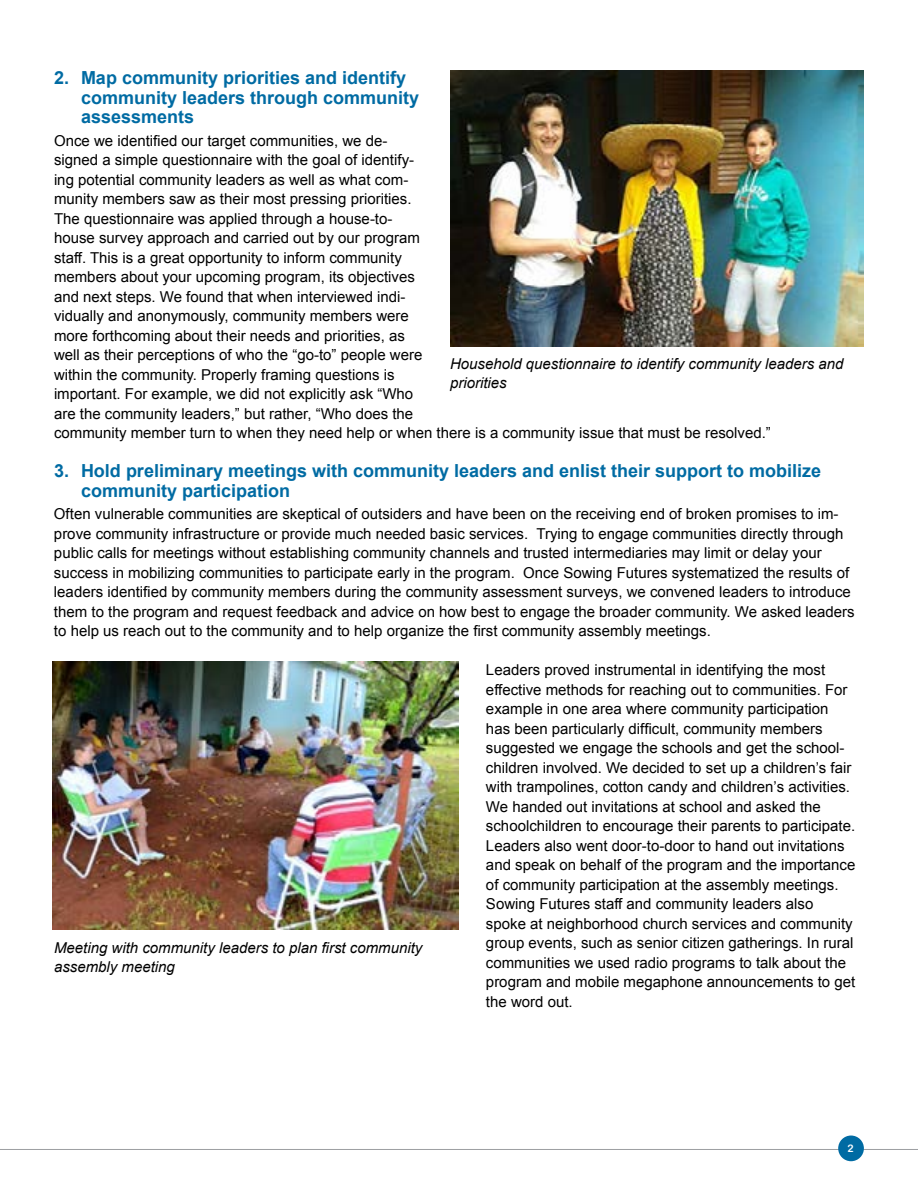
<style>
.page{position:relative;width:918px;height:1188px;background:#fff}
.page>*{position:absolute;margin:0;border:0;box-sizing:border-box;transform-origin:0 0}
.t1{font:700 18px/19.5px "Arial";color:#006ba3}
.t2{font:15px/19.5px "Arial";color:#000}
.t3{font:italic 15px/18.8px "Arial";color:#000}
.t4{font:10.5px "Arial Rounded MT Bold";color:#fff}
</style>
<div class="page">
<hr style="left:0;top:1149px;width:918px;height:1px;background:#9d9fa2">
<div style="left:838px;top:1136px;width:26px;height:25px;background:#006ba3;border-radius:50%"></div>
<img style="left:450px;top:71px;width:413px;height:275px">
<img style="left:53px;top:662px;width:406px;height:268px">
<p class="t1" style="left:81px;top:69px;width:340px;text-indent:-27px">2. Map community priorities and identify community leaders through community assessments</p>
<p class="t2" style="left:54px;top:131px;width:718px">Once we identified our target communities, we de-<br>signed a simple questionnaire with the goal of identify-<br>ing potential community leaders as well as what com-<br>munity members saw as their most pressing priorities.<br>The questionnaire was applied through a house-to-<br>house survey approach and carried out by our program<br>staff. This is a great opportunity to inform community<br>members about your upcoming program, its objectives<br>and next steps. We found that when interviewed indi-<br>vidually and anonymously, community members were<br>more forthcoming about their needs and priorities, as<br>well as their perceptions of who the “go-to” people were<br>within the community. Properly framing questions is<br>important. For example, we did not explicitly ask “Who<br>are the community leaders,” but rather, “Who does the<br>community member turn to when they need help or when there is a community issue that must be resolved.”</p>
<p class="t1" style="left:81px;top:462px;width:742px;text-indent:-27px">3. Hold preliminary meetings with community leaders and enlist their support to mobilize community participation</p>
<p class="t2" style="left:54px;top:505px;width:802px">Often vulnerable communities are skeptical of outsiders and have been on the receiving end of broken promises to im&shy;prove community infrastructure or provide much needed basic services. Trying to engage communities directly through public calls for meetings without establishing community channels and trusted intermediaries may limit or delay your success in mobilizing communities to participate early in the program. Once Sowing Futures systematized the results of leaders identified by community members during the community assessment surveys, we convened leaders to introduce them to the program and request feedback and advice on how best to engage the broader community. We asked leaders to help us reach out to the community and to help organize the first community assembly meetings.</p>
<p class="t2" style="left:486px;top:661px;width:371px">Leaders proved instrumental in identifying the most effective methods for reaching out to communities. For example in one area where community participation has been particularly difficult, community members suggested we engage the schools and get the school&shy;children involved. We decided to set up a children’s fair with trampolines, cotton candy and children’s activities.<br>We handed out invitations at school and asked the schoolchildren to encourage their parents to participate.<br>Leaders also went door-to-door to hand out invitations and speak on behalf of the program and the importance of community participation at the assembly meetings.<br>Sowing Futures staff and community leaders also spoke at neighborhood church services and community group events, such as senior citizen gatherings. In rural communities we used radio programs to talk about the program and mobile megaphone announcements to get the word out.</p>
<p class="t3" style="left:450px;top:355px;width:395px">Household questionnaire to identify community leaders and priorities</p>
<p class="t3" style="left:54px;top:938px;width:370px">Meeting with community leaders to plan first community assembly meeting</p>
<p class="t4" style="left:848px;top:1142px;width:8px">2</p>
</div>
